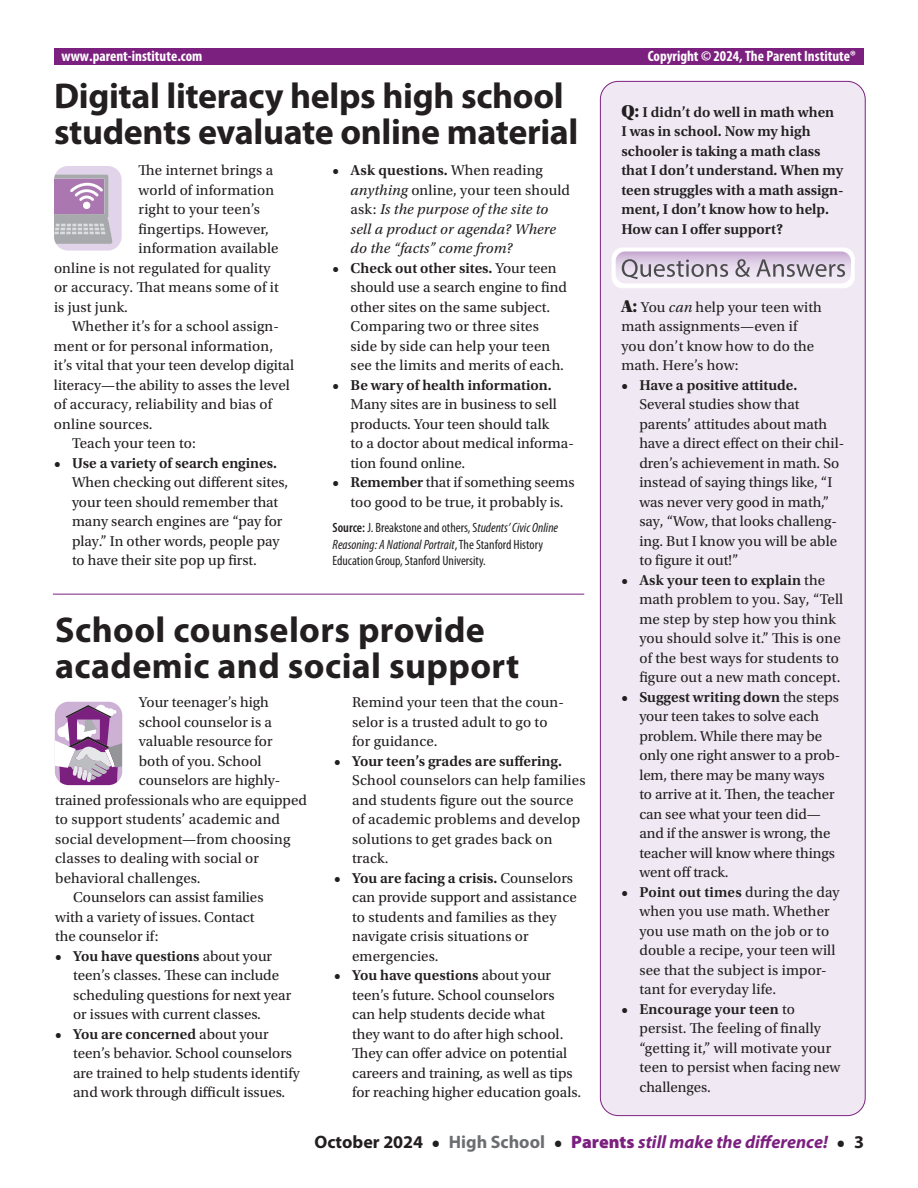
<style>
.page{position:relative;width:918px;height:1188px;background:#fff}
.page>*{position:absolute;margin:0;border:0;box-sizing:border-box;transform-origin:0 0}
.t1{font:700 36px/36px "Myriad Pro";letter-spacing:-.01em;color:#231f20}
.t2{font:700 36px/36px "Myriad Pro";letter-spacing:.01em;color:#231f20}
.t3{font:italic 700 18px "Myriad Pro";color:#7c2080}
.t4{font:700 18px "Myriad Pro";color:#231f20}
.t5{font:15px/19.5px "Utopia Std";color:#231f20}
.t6{font:600 15px/19.5px "Utopia Std";color:#231f20}
.t7{font:italic 15px/19.5px "Utopia Std";letter-spacing:.01em;color:#231f20}
.t8{font:700 condensed 15px "Myriad Pro";color:#fff}
.t9{font:condensed 13.5px/16.5px "Myriad Pro";color:#231f20}
.s1{font-weight:600;font-style:normal}
.s2{font-style:normal}
.s3{font-weight:600}
.s4{font-style:italic}
.s5{font-family:"Utopia Std Black Headline";font-weight:400;font-size:18px}
.s6{font-family:"Utopia Std Black Headline";font-size:18px}
.s7{font-family:"Utopia Std";font-style:normal;color:#231f20}
.s8{font-style:normal;color:#6c6d70}
.s9{font-weight:900;font-style:normal}
.s10{font-style:normal;color:#231f20}
</style>
<div class="page">
<div style="left:600px;top:81px;width:265px;height:1035px;background:#f0e9f4;border-radius:18px"></div>
<div style="left:54px;top:49px;width:810px;height:16px;background:#7c2080"></div>
<hr style="left:53px;top:594px;width:531px;height:1px;background:#7c2080">
<div style="left:612px;top:248px;width:242px;height:40px;background:#fff;border-radius:11px"></div>
<div style="left:612px;top:248px;width:243px;height:40px;border:1px solid #fff;border-radius:11px"></div>
<svg style="left:616px;top:251px;width:235px;height:32px;background:#ccbfd1"></svg>
<svg style="left:54px;top:701px;width:69px;height:85px"></svg>
<svg style="left:54px;top:166px;width:68px;height:85px;background:#c4b3c9"></svg>
<p class="t8" style="left:62px;top:46px;width:142px">www.parent-institute.com</p>
<p class="t8" style="left:648px;top:46px;width:210px">Copyright © 2024, The Parent Institute®</p>
<h1 class="t1" style="left:54px;top:77px;width:526px">Digital literacy helps high school students evaluate online material</h1>
<p class="t7" style="left:351px;top:161px;width:221px;text-indent:-18px"><span class="s1">• Ask questions.</span> <span class="s2">When reading </span>anything <span class="s2">online, your teen should ask:</span> Is the purpose of the site to sell a product or agenda? Where do the “facts” come from?</p>
<p class="t5" style="left:351px;top:259px;width:218px;text-indent:-18px"><span class="s3">• Check out other sites.</span> Your teen should use a search engine to find other sites on the same subject.<br>Comparing two or three sites side by side can help your teen see the limits and merits of each.</p>
<p class="t6" style="left:333px;top:376px;width:220px">• Be wary of health information.</p>
<p class="t5" style="left:351px;top:395px;width:225px">Many sites are in business to sell products. Your teen should talk<br>to a doctor about medical informa&shy;tion found online.</p>
<p class="t5" style="left:333px;top:473px;width:244px;text-align:center"><span class="s3">• Remember</span> that if something seems too good to be true, it probably is.</p>
<p class="t9" style="left:333px;top:520px;width:227px"><span class="s3">Source:</span> J. Breakstone and others, S<span class="s4">tudents’ Civic Online<br>Reasoning: A National Portrait</span>, The Stanford History<br>Education Group, Stanford University.</p>
<p class="t6" style="left:621px;top:103px;width:224px"><span class="s5">Q:</span> I didn’t do well in math when<br>I was in school. Now my high schooler is taking a math class that I don’t understand. When my teen struggles with a math assign&shy;ment, I don’t know how to help.<br>How can I offer support?</p>
<p class="t5" style="left:139px;top:161px;width:136px">The internet brings a</p>
<p class="t5" style="left:139px;top:180px;width:137px">world of information</p>
<p class="t5" style="left:139px;top:200px;width:123px">right to your teen’s</p>
<p class="t5" style="left:139px;top:219px;width:132px">fingertips. However,</p>
<p class="t5" style="left:139px;top:239px;width:142px">information available</p>
<p class="t5" style="left:54px;top:258px;width:218px">online is not regulated for quality</p>
<p class="t5" style="left:54px;top:278px;width:226px">or accuracy. That means some of it</p>
<p class="t5" style="left:54px;top:297px;width:75px">is just junk.</p>
<p class="t5" style="left:72px;top:317px;width:208px">Whether it’s for a school assign-</p>
<p class="t5" style="left:54px;top:336px;width:221px">ment or for personal information,</p>
<p class="t5" style="left:54px;top:356px;width:242px">it’s vital that your teen develop digital</p>
<p class="t5" style="left:54px;top:375px;width:238px">literacy—the ability to asses the level</p>
<p class="t5" style="left:54px;top:395px;width:220px">of accuracy, reliability and bias of</p>
<p class="t5" style="left:54px;top:414px;width:100px">online sources.</p>
<p class="t5" style="left:72px;top:434px;width:125px">Teach your teen to:</p>
<p class="t6" style="left:54px;top:453px;width:225px">• Use a variety of search engines.</p>
<p class="t5" style="left:72px;top:473px;width:218px">When checking out different sites, your teen should remember that many search engines are “pay for play.” In other words, people pay to have their site pop up first.</p>
<p class="t5" style="left:621px;top:298px;width:202px"><span class="s6">A:</span> You <span class="s4">can</span> help your teen with math assignments—even if you don’t know how to do the math. Here’s how:</p>
<p class="t6" style="left:621px;top:376px;width:177px">• Have a positive attitude.</p>
<p class="t5" style="left:639px;top:395px;width:206px">Several studies show that parents’ attitudes about math have a direct effect on their chil&shy;dren’s achievement in math. So instead of saying things like, “I was never very good in math,” say, “Wow, that looks challeng&shy;ing. But I know you will be able to figure it out!”</p>
<p class="t5" style="left:639px;top:571px;width:205px;text-indent:-18px"><span class="s3">• Ask your teen to explain</span> the math problem to you. Say, “Tell me step by step how you think you should solve it.” This is one of the best ways for students to figure out a new math concept.</p>
<p class="t5" style="left:639px;top:688px;width:202px;text-indent:-18px"><span class="s3">• Suggest writing down</span> the steps your teen takes to solve each problem. While there may be only one right answer to a prob&shy;lem, there may be many ways to arrive at it. Then, the teacher can see what your teen did— and if the answer is wrong, the teacher will know where things went off track.</p>
<p class="t5" style="left:639px;top:883px;width:202px;text-indent:-18px"><span class="s3">• Point out times</span> during the day when you use math. Whether you use math on the job or to double a recipe, your teen will see that the subject is impor&shy;tant for everyday life.</p>
<p class="t5" style="left:639px;top:1000px;width:203px;text-indent:-18px"><span class="s3">• Encourage your teen</span> to persist. The feeling of finally “getting it,” will motivate your teen to persist when facing new challenges.</p>
<h1 class="t2" style="left:55px;top:610px;width:466px">School counselors provide academic and social support</h1>
<p class="t5" style="left:352px;top:693px;width:213px">Remind your teen that the coun&shy;selor is a trusted adult to go to for guidance.</p>
<p class="t6" style="left:334px;top:752px;width:229px">• Your teen’s grades are suffering.</p>
<p class="t5" style="left:352px;top:771px;width:235px">School counselors can help families and students figure out the source of academic problems and develop solutions to get grades back on track.</p>
<p class="t5" style="left:352px;top:869px;width:226px;text-indent:-18px"><span class="s3">• You are facing a crisis.</span> Counselors can provide support and assistance to students and families as they navigate crisis situations or emergencies.</p>
<p class="t5" style="left:352px;top:966px;width:231px;text-indent:-18px"><span class="s3">• You have questions</span> about your teen’s future. School counselors can help students decide what<br>they want to do after high school.<br>They can offer advice on potential careers and training, as well as tips for reaching higher education goals.</p>
<p class="t4" style="left:315px;top:1130px;width:110px">October 2024</p>
<p class="t5" style="left:139px;top:693px;width:131px">Your teenager’s high</p>
<p class="t5" style="left:139px;top:713px;width:134px">school counselor is a</p>
<p class="t5" style="left:139px;top:732px;width:135px">valuable resource for</p>
<p class="t5" style="left:139px;top:752px;width:124px">both of you. School</p>
<p class="t5" style="left:139px;top:771px;width:143px">counselors are highly-</p>
<p class="t5" style="left:55px;top:791px;width:253px">trained professionals who are equipped</p>
<p class="t5" style="left:55px;top:810px;width:227px">to support students’ academic and</p>
<p class="t5" style="left:55px;top:830px;width:237px">social development—from choosing</p>
<p class="t5" style="left:55px;top:849px;width:205px">classes to dealing with social or</p>
<p class="t5" style="left:55px;top:869px;width:147px">behavioral challenges.</p>
<p class="t5" style="left:73px;top:888px;width:192px">Counselors can assist families</p>
<p class="t5" style="left:55px;top:908px;width:201px">with a variety of issues. Contact</p>
<p class="t5" style="left:55px;top:927px;width:105px">the counselor if:</p>
<p class="t5" style="left:73px;top:947px;width:220px;text-indent:-18px"><span class="s3">• You have questions</span> about your teen’s classes. These can include scheduling questions for next year or issues with current classes.</p>
<p class="t5" style="left:73px;top:1025px;width:228px;text-indent:-18px"><span class="s3">• You are concerned</span> about your teen’s behavior. School counselors are trained to help students identify and work through difficult issues.</p>
<p class="t3" style="left:432px;top:1130px;width:434px"><span class="s7">•</span> <span class="s8">High School</span> <span class="s7">•</span> <span class="s9">Parents</span> still make the difference! <span class="s7">•</span> <span class="s10">3</span></p>
</div>
